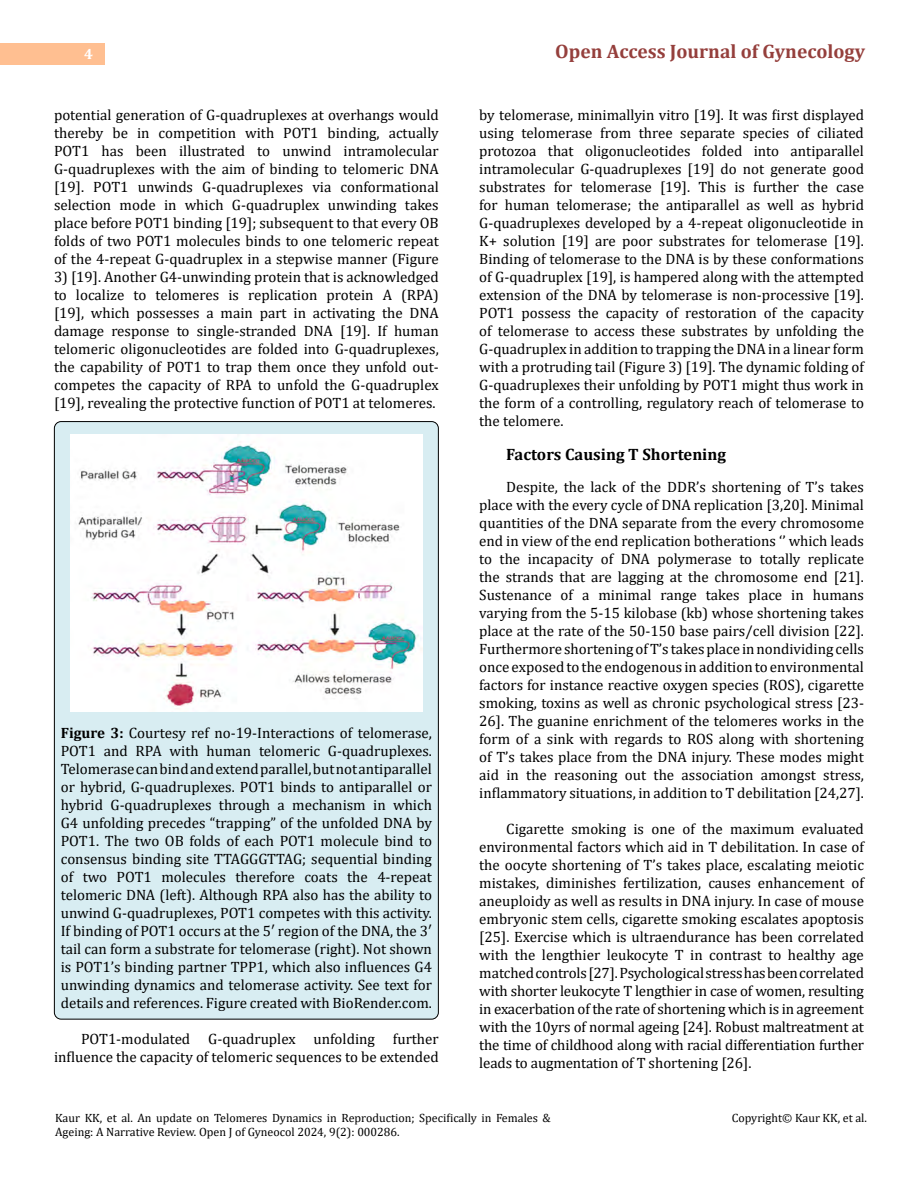
<style>
.page{position:relative;width:918px;height:1188px;background:#fff}
.page>*{position:absolute;margin:0;border:0;box-sizing:border-box;transform-origin:0 0}
.t1{font:700 19.5px "Cambria";color:#953f3c}
.t2{font:700 16.5px "Cambria";color:#000}
.t3{font:15px/18px "Cambria";color:#000;text-align:justify}
.t4{font:700 15px "Cambria";color:#fff}
.t5{font:12px/14.2px "Cambria";color:#000}
.s1{font-weight:700}
</style>
<div class="page">
<div style="left:0;top:43px;width:105px;height:21px;background:#ffbf91"></div>
<div style="left:54px;top:422px;width:384px;height:597px;background:#d8edf2;border-radius:7px"></div>
<img style="left:70px;top:435px;width:353px;height:277px">
<p class="t4" style="left:84px;top:44px;width:10px">4</p>
<h1 class="t1" style="left:555px;top:38px;width:311px">Open Access Journal of Gynecology</h1>
<p class="t3" style="left:54px;top:105px;width:386px">potential generation of G-quadruplexes at overhangs would thereby be in competition with POT1 binding, actually POT1 has been illustrated to unwind intramolecular G-quadruplexes with the aim of binding to telomeric DNA [19]. POT1 unwinds G-quadruplexes via conformational selection mode in which G-quadruplex unwinding takes place before POT1 binding [19]; subsequent to that every OB folds of two POT1 molecules binds to one telomeric repeat of the 4-repeat G-quadruplex in a stepwise manner (Figure</p>
<p class="t3" style="left:54px;top:267px;width:386px">3) [19]. Another G4-unwinding protein that is acknowledged to localize to telomeres is replication protein A (RPA) [19], which possesses a main part in activating the DNA damage response to single-stranded DNA [19]. If human telomeric oligonucleotides are folded into G-quadruplexes, the capability of POT1 to trap them once they unfold out&shy;competes the capacity of RPA to unfold the G-quadruplex [19], revealing the protective function of POT1 at telomeres.</p>
<p class="t3" style="left:61px;top:724px;width:373px"><span class="s1">Figure 3:</span> Courtesy ref no-19-Interactions of telomerase, POT1 and RPA with human telomeric G-quadruplexes.<br>Telomerase can bind and extend parallel, but not antiparallel or hybrid, G-quadruplexes. POT1 binds to antiparallel or hybrid G-quadruplexes through a mechanism in which G4 unfolding precedes “trapping” of the unfolded DNA by POT1. The two OB folds of each POT1 molecule bind to consensus binding site TTAGGGTTAG; sequential binding of two POT1 molecules therefore coats the 4-repeat telomeric DNA (left). Although RPA also has the ability to unwind G-quadruplexes, POT1 competes with this activity.<br>If binding of POT1 occurs at the 5′ region of the DNA, the 3′ tail can form a substrate for telomerase (right). Not shown is POT1’s binding partner TPP1, which also influences G4 unwinding dynamics and telomerase activity. See text for details and references. Figure created with BioRender.com.</p>
<p class="t3" style="left:54px;top:1030px;width:386px;text-align:right">POT1-modulated G-quadruplex unfolding further influence the capacity of telomeric sequences to be extended</p>
<p class="t3" style="left:479px;top:105px;width:386px">by telomerase, minimallyin vitro [19]. It was first displayed using telomerase from three separate species of ciliated protozoa that oligonucleotides folded into antiparallel intramolecular G-quadruplexes [19] do not generate good substrates for telomerase [19]. This is further the case for human telomerase; the antiparallel as well as hybrid G-quadruplexes developed by a 4-repeat oligonucleotide in K+ solution [19] are poor substrates for telomerase [19].<br>Binding of telomerase to the DNA is by these conformations of G-quadruplex [19], is hampered along with the attempted extension of the DNA by telomerase is non-processive [19].<br>POT1 possess the capacity of restoration of the capacity of telomerase to access these substrates by unfolding the G-quadruplex in addition to trapping the DNA in a linear form with a protruding tail (Figure 3) [19]. The dynamic folding of G-quadruplexes their unfolding by POT1 might thus work in the form of a controlling, regulatory reach of telomerase to the telomere.</p>
<p class="t2" style="left:506px;top:443px;width:221px">Factors Causing T Shortening</p>
<p class="t3" style="left:479px;top:477px;width:386px;text-indent:27px">Despite, the lack of the DDR’s shortening of T’s takes place with the every cycle of DNA replication [3,20]. Minimal quantities of the DNA separate from the every chromosome end in view of the end replication botherations ‘’ which leads to the incapacity of DNA polymerase to totally replicate the strands that are lagging at the chromosome end [21].<br>Sustenance of a minimal range takes place in humans varying from the 5-15 kilobase (kb) whose shortening takes place at the rate of the 50-150 base pairs/cell division [22].<br>Furthermore shortening of T’s takes place in nondividing cells once exposed to the endogenous in addition to environmental factors for instance reactive oxygen species (ROS), cigarette smoking, toxins as well as chronic psychological stress [23- 26]. The guanine enrichment of the telomeres works in the form of a sink with regards to ROS along with shortening of T’s takes place from the DNA injury. These modes might aid in the reasoning out the association amongst stress, inflammatory situations, in addition to T debilitation [24,27].</p>
<p class="t3" style="left:479px;top:819px;width:386px;text-indent:27px">Cigarette smoking is one of the maximum evaluated environmental factors which aid in T debilitation. In case of the oocyte shortening of T’s takes place, escalating meiotic mistakes, diminishes fertilization, causes enhancement of aneuploidy as well as results in DNA injury. In case of mouse embryonic stem cells, cigarette smoking escalates apoptosis [25]. Exercise which is ultraendurance has been correlated with the lengthier leukocyte T in contrast to healthy age matched controls [27]. Psychological stress has been correlated with shorter leukocyte T lengthier in case of women, resulting in exacerbation of the rate of shortening which is in agreement with the 10yrs of normal ageing [24]. Robust maltreatment at the time of childhood along with racial differentiation further leads to augmentation of T shortening [26].</p>
<p class="t5" style="left:55px;top:1111px;width:497px">Kaur KK, et al. An update on Telomeres Dynamics in Reproduction; Specifically in Females &amp;<br>Ageing: A Narrative Review. Open J of Gyneocol 2024, 9(2): 000286.</p>
<p class="t5" style="left:732px;top:1111px;width:137px">Copyright© Kaur KK, et al.</p>
</div>
